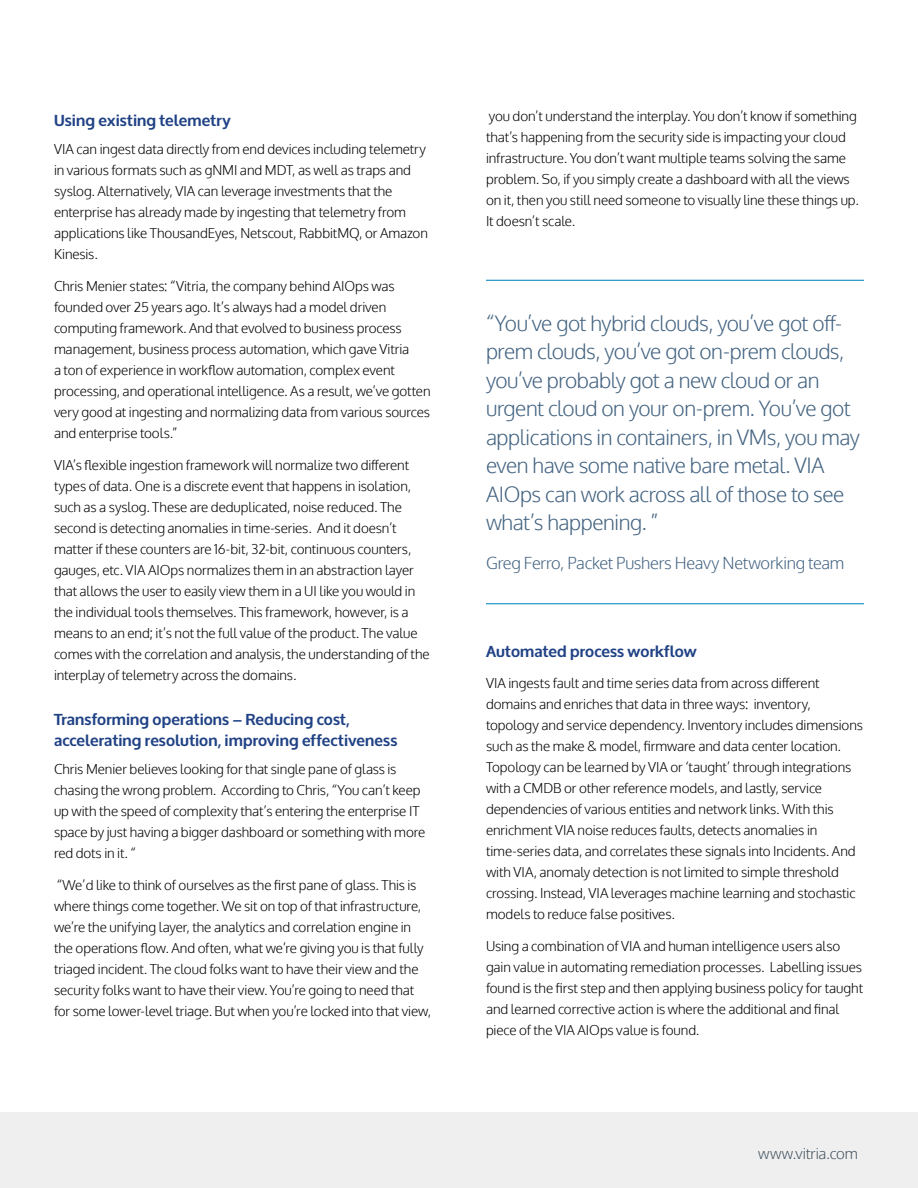
<style>
.page{position:relative;width:918px;height:1188px;background:#fff}
.page>*{position:absolute;margin:0;border:0;box-sizing:border-box;transform-origin:0 0}
.t1{font:300 21px/28.5px "Oxygen";letter-spacing:-.02em;color:#436381}
.t2{font:300 16.5px "Oxygen";letter-spacing:-.015em;color:#436381}
.t3{font:700 15.75px/21px "Oxygen";letter-spacing:.005em;color:#204285}
.t4{font:300 15px "Oxygen";letter-spacing:-.01em;color:#455560}
.t5{font:300 13.5px/21px "Oxygen";letter-spacing:-.005em;color:#000}
</style>
<div class="page">
<div style="left:0;top:1112px;width:918px;height:76px;background:#efeff0"></div>
<hr style="left:486px;top:280px;width:378px;height:1px;background:#158dc2">
<hr style="left:486px;top:603px;width:378px;height:1px;background:#158dc2">
<p class="t3" style="left:54px;top:111px;width:178px">Using existing telemetry</p>
<p class="t5" style="left:54px;top:139px;width:375px">VIA can ingest data directly from end devices including telemetry in various formats such as gNMI and MDT, as well as traps and syslog. Alternatively, VIA can leverage investments that the enterprise has already made by ingesting that telemetry from applications like ThousandEyes, Netscout, RabbitMQ, or Amazon Kinesis.</p>
<p class="t5" style="left:54px;top:276px;width:378px">Chris Menier states: “Vitria, the company behind AIOps was founded over 25 years ago. It’s always had a model driven computing framework. And that evolved to business process management, business process automation, which gave Vitria<br>a ton of experience in workflow automation, complex event processing, and operational intelligence. As a result, we’ve gotten very good at ingesting and normalizing data from various sources and enterprise tools.”</p>
<p class="t5" style="left:54px;top:455px;width:377px">VIA’s flexible ingestion framework will normalize two different types of data. One is a discrete event that happens in isolation, such as a syslog. These are deduplicated, noise reduced. The second is detecting anomalies in time-series. And it doesn’t matter if these counters are 16-bit, 32-bit, continuous counters, gauges, etc. VIA AIOps normalizes them in an abstraction layer that allows the user to easily view them in a UI like you would in the individual tools themselves. This framework, however, is a means to an end; it’s not the full value of the product. The value comes with the correlation and analysis, the understanding of the interplay of telemetry across the domains.</p>
<p class="t3" style="left:54px;top:709px;width:345px">Transforming operations – Reducing cost, accelerating resolution, improving effectiveness</p>
<p class="t5" style="left:54px;top:759px;width:373px">Chris Menier believes looking for that single pane of glass is chasing the wrong problem. According to Chris, “You can’t keep up with the speed of complexity that’s entering the enterprise IT space by just having a bigger dashboard or something with more red dots in it. “</p>
<p class="t5" style="left:54px;top:875px;width:379px">“We’d like to think of ourselves as the first pane of glass. This is where things come together. We sit on top of that infrastructure, we’re the unifying layer, the analytics and correlation engine in the operations flow. And often, what we’re giving you is that fully triaged incident. The cloud folks want to have their view and the security folks want to have their view. You’re going to need that for some lower-level triage. But when you’re locked into that view,</p>
<p class="t5" style="left:486px;top:106px;width:374px">you don’t understand the interplay. You don’t know if something that’s happening from the security side is impacting your cloud infrastructure. You don’t want multiple teams solving the same problem. So, if you simply create a dashboard with all the views on it, then you still need someone to visually line these things up.<br>It doesn’t scale.</p>
<p class="t1" style="left:486px;top:310px;width:375px">“You’ve got hybrid clouds, you’ve got off&shy;prem clouds, you’ve got on-prem clouds, you’ve probably got a new cloud or an urgent cloud on your on-prem. You’ve got applications in containers, in VMs, you may even have some native bare metal. VIA AIOps can work across all of those to see what’s happening. ”</p>
<p class="t2" style="left:486px;top:553px;width:360px">Greg Ferro, Packet Pushers Heavy Networking team</p>
<p class="t3" style="left:486px;top:641px;width:212px">Automated process workflow</p>
<p class="t5" style="left:486px;top:673px;width:378px">VIA ingests fault and time series data from across different domains and enriches that data in three ways: inventory, topology and service dependency. Inventory includes dimensions such as the make &amp; model, firmware and data center location.<br>Topology can be learned by VIA or ‘taught’ through integrations with a CMDB or other reference models, and lastly, service dependencies of various entities and network links. With this enrichment VIA noise reduces faults, detects anomalies in time-series data, and correlates these signals into Incidents. And with VIA, anomaly detection is not limited to simple threshold crossing. Instead, VIA leverages machine learning and stochastic models to reduce false positives.</p>
<p class="t5" style="left:486px;top:936px;width:379px">Using a combination of VIA and human intelligence users also gain value in automating remediation processes. Labelling issues found is the first step and then applying business policy for taught and learned corrective action is where the additional and final piece of the VIA AIOps value is found.</p>
<p class="t4" style="left:758px;top:1144px;width:101px">www.vitria.com</p>
</div>
